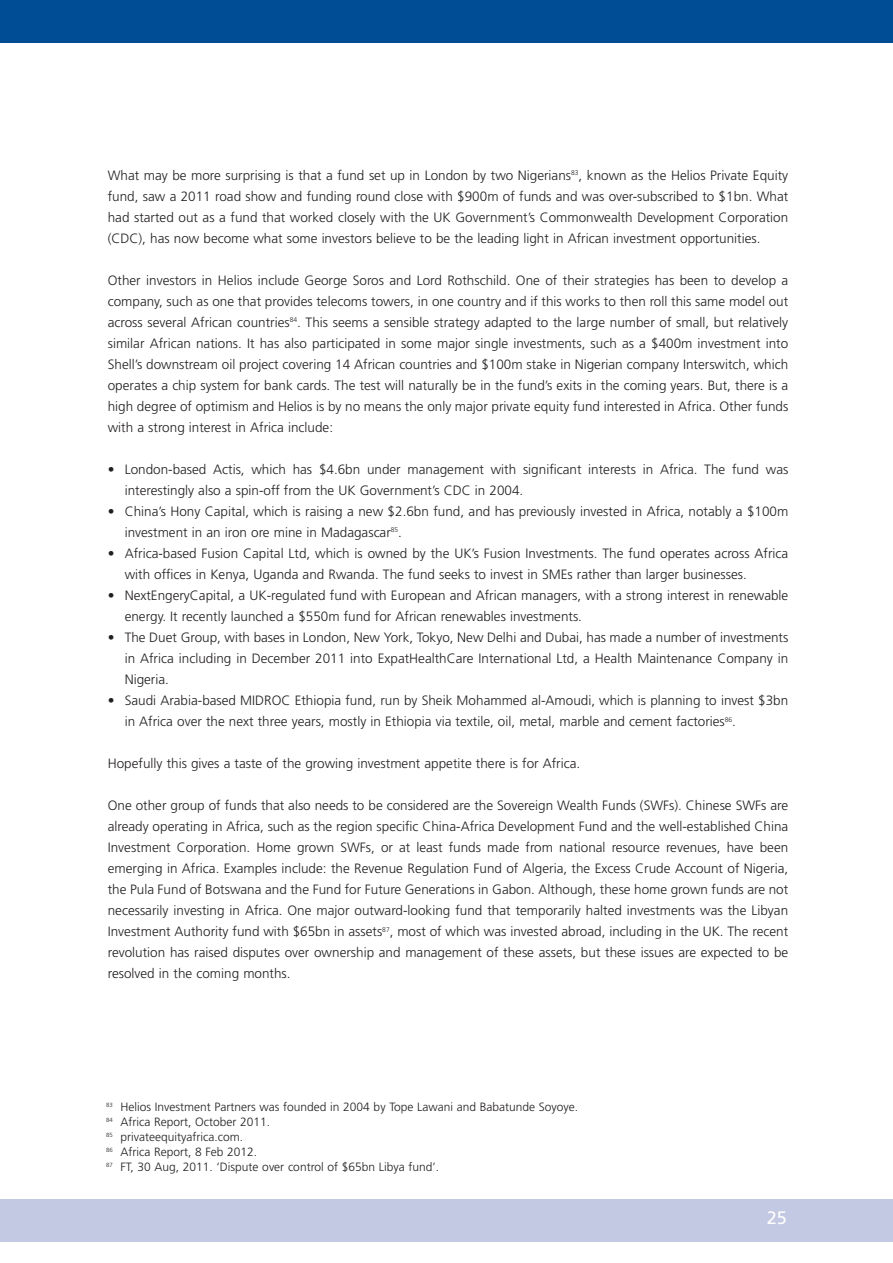
<style>
.page{position:relative;width:893px;height:1263px;background:#fff}
.page>*{position:absolute;margin:0;border:0;box-sizing:border-box;transform-origin:0 0}
.t1{font:18px "Frutiger";color:#fff}
.t2{font:300 13.5px/21px "Frutiger";color:#231f20}
.t3{font:300 12px/15px "Frutiger";color:#231f20}
</style>
<div class="page">
<div style="left:0;top:0;width:893px;height:43px;background:#014d95"></div>
<div style="left:0;top:1199px;width:893px;height:43px;background:#c3c9e2"></div>
<p class="t2" style="left:108px;top:166px;width:682px;text-align:justify">What may be more surprising is that a fund set up in London by two Nigerians<sup>83</sup>, known as the Helios Private Equity fund, saw a 2011 road show and funding round close with $900m of funds and was over-subscribed to $1bn. What had started out as a fund that worked closely with the UK Government’s Commonwealth Development Corporation (CDC), has now become what some investors believe to be the leading light in African investment opportunities.</p>
<p class="t2" style="left:108px;top:271px;width:682px;text-align:justify">Other investors in Helios include George Soros and Lord Rothschild. One of their strategies has been to develop a company, such as one that provides telecoms towers, in one country and if this works to then roll this same model out across several African countries<sup>84</sup>. This seems a sensible strategy adapted to the large number of small, but relatively similar African nations. It has also participated in some major single investments, such as a $400m investment into Shell’s downstream oil project covering 14 African countries and $100m stake in Nigerian company Interswitch, which operates a chip system for bank cards. The test will naturally be in the fund’s exits in the coming years. But, there is a high degree of optimism and Helios is by no means the only major private equity fund interested in Africa. Other funds with a strong interest in Africa include:</p>
<p class="t2" style="left:125px;top:460px;width:665px;text-indent:-17px">• London-based Actis, which has $4.6bn under management with significant interests in Africa. The fund was interestingly also a spin-off from the UK Government’s CDC in 2004.</p>
<p class="t2" style="left:125px;top:502px;width:665px;text-indent:-17px">• China’s Hony Capital, which is raising a new $2.6bn fund, and has previously invested in Africa, notably a $100m investment in an iron ore mine in Madagascar<sup>85</sup>.</p>
<p class="t2" style="left:125px;top:544px;width:665px;text-indent:-17px">• Africa-based Fusion Capital Ltd, which is owned by the UK’s Fusion Investments. The fund operates across Africa with offices in Kenya, Uganda and Rwanda. The fund seeks to invest in SMEs rather than larger businesses.</p>
<p class="t2" style="left:125px;top:586px;width:665px;text-indent:-17px">• NextEngeryCapital, a UK-regulated fund with European and African managers, with a strong interest in renewable energy. It recently launched a $550m fund for African renewables investments.</p>
<p class="t2" style="left:125px;top:628px;width:665px;text-align:justify;text-indent:-17px">• The Duet Group, with bases in London, New York, Tokyo, New Delhi and Dubai, has made a number of investments in Africa including in December 2011 into ExpatHealthCare International Ltd, a Health Maintenance Company in Nigeria.</p>
<p class="t2" style="left:125px;top:691px;width:665px;text-indent:-17px">• Saudi Arabia-based MIDROC Ethiopia fund, run by Sheik Mohammed al-Amoudi, which is planning to invest $3bn in Africa over the next three years, mostly in Ethiopia via textile, oil, metal, marble and cement factories<sup>86</sup>.</p>
<p class="t2" style="left:108px;top:754px;width:474px">Hopefully this gives a taste of the growing investment appetite there is for Africa.</p>
<p class="t2" style="left:108px;top:796px;width:682px;text-align:justify">One other group of funds that also needs to be considered are the Sovereign Wealth Funds (SWFs). Chinese SWFs are already operating in Africa, such as the region specific China-Africa Development Fund and the well-established China Investment Corporation. Home grown SWFs, or at least funds made from national resource revenues, have been emerging in Africa. Examples include: the Revenue Regulation Fund of Algeria, the Excess Crude Account of Nigeria, the Pula Fund of Botswana and the Fund for Future Generations in Gabon. Although, these home grown funds are not necessarily investing in Africa. One major outward-looking fund that temporarily halted investments was the Libyan Investment Authority fund with $65bn in assets<sup>87</sup>, most of which was invested abroad, including in the UK. The recent revolution has raised disputes over ownership and management of these assets, but these issues are expected to be resolved in the coming months.</p>
<p class="t3" style="left:106px;top:1100px;width:473px"><sup>83</sup> Helios Investment Partners was founded in 2004 by Tope Lawani and Babatunde Soyoye.<br><sup>84</sup> Africa Report, October 2011.<br><sup>85</sup> privateequityafrica.com.<br><sup>86</sup> Africa Report, 8 Feb 2012.<br><sup>87</sup> FT, 30 Aug, 2011. ‘Dispute over control of $65bn Libya fund’.</p>
<h1 class="t1" style="left:767px;top:1211px;width:22px">25</h1>
</div>
